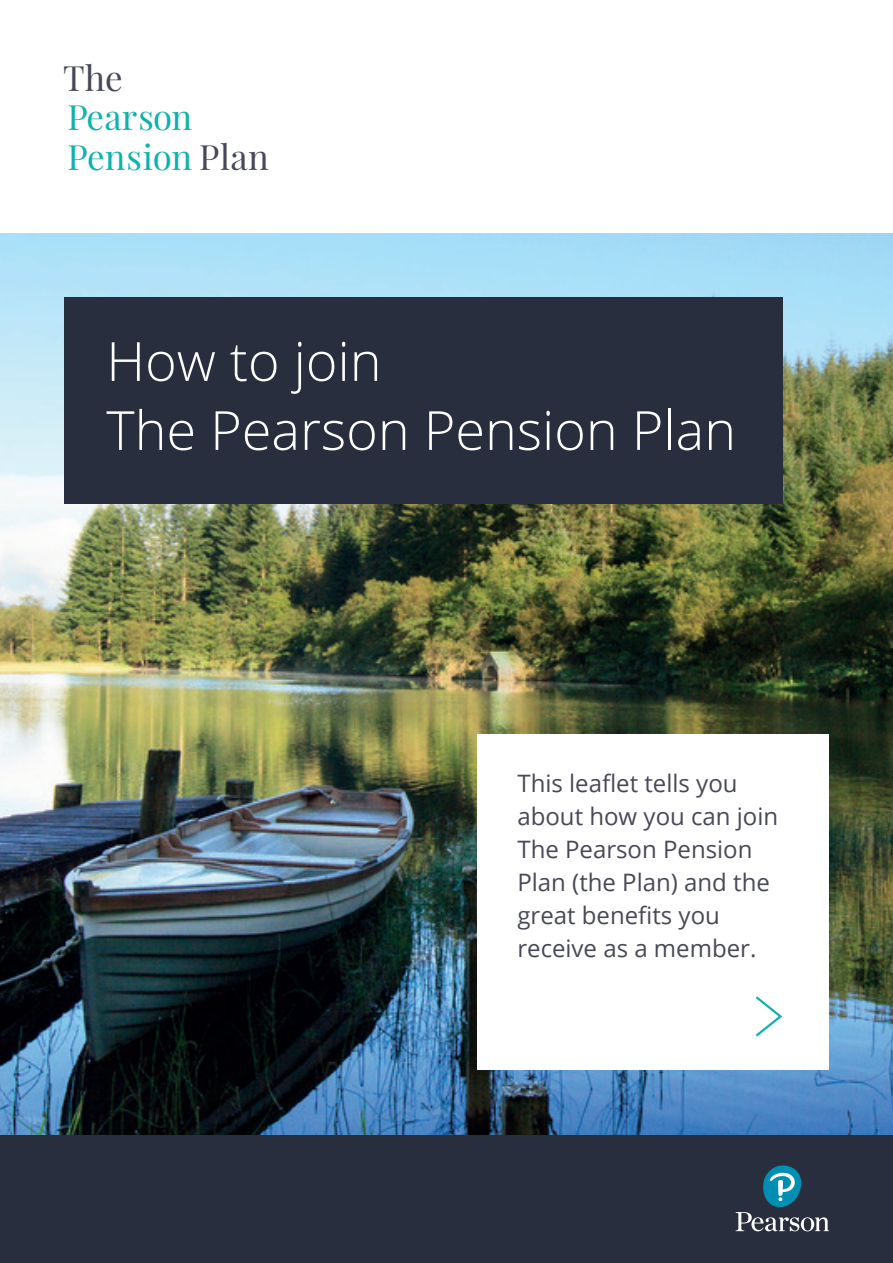
<style>
.page{position:relative;width:893px;height:1263px;background:#fff}
.page>*{position:absolute;margin:0;border:0;box-sizing:border-box;transform-origin:0 0}
.t1{font:300 54px/69px "Open Sans";color:#fff}
.t2{font:34.8px/39.2px "Playfair Display";letter-spacing:.01em;color:#0eb2ac}
.t3{font:34.8px "Playfair Display";color:#484958}
.t4{font:24px/33px "Open Sans";color:#484957}
.s1{color:#484958}
</style>
<div class="page">
<img style="left:0;top:233px;width:893px;height:902px">
<div style="left:0;top:1135px;width:893px;height:128px;background:#292e3f"></div>
<svg style="left:736px;top:1165px;width:93px;height:66px"></svg>
<div style="left:64px;top:297px;width:718px;height:207px;background:#292e3f"></div>
<div style="left:477px;top:733px;width:352px;height:336px;background:#fff"></div>
<svg style="left:755px;top:996px;width:28px;height:41px"></svg>
<h2 class="t3" style="left:63px;top:57px;width:61px">The</h2>
<h2 class="t2" style="left:68px;top:98px;width:203px">Pearson<br>Pension <span class="s1">Plan</span></h2>
<h1 class="t1" style="left:106px;top:325px;width:631px">How to join<br>The Pearson Pension Plan</h1>
<p class="t4" style="left:517px;top:766px;width:262px">This leaflet tells you about how you can join<br>The Pearson Pension<br>Plan (the Plan) and the great benefits you receive as a member.</p>
</div>
